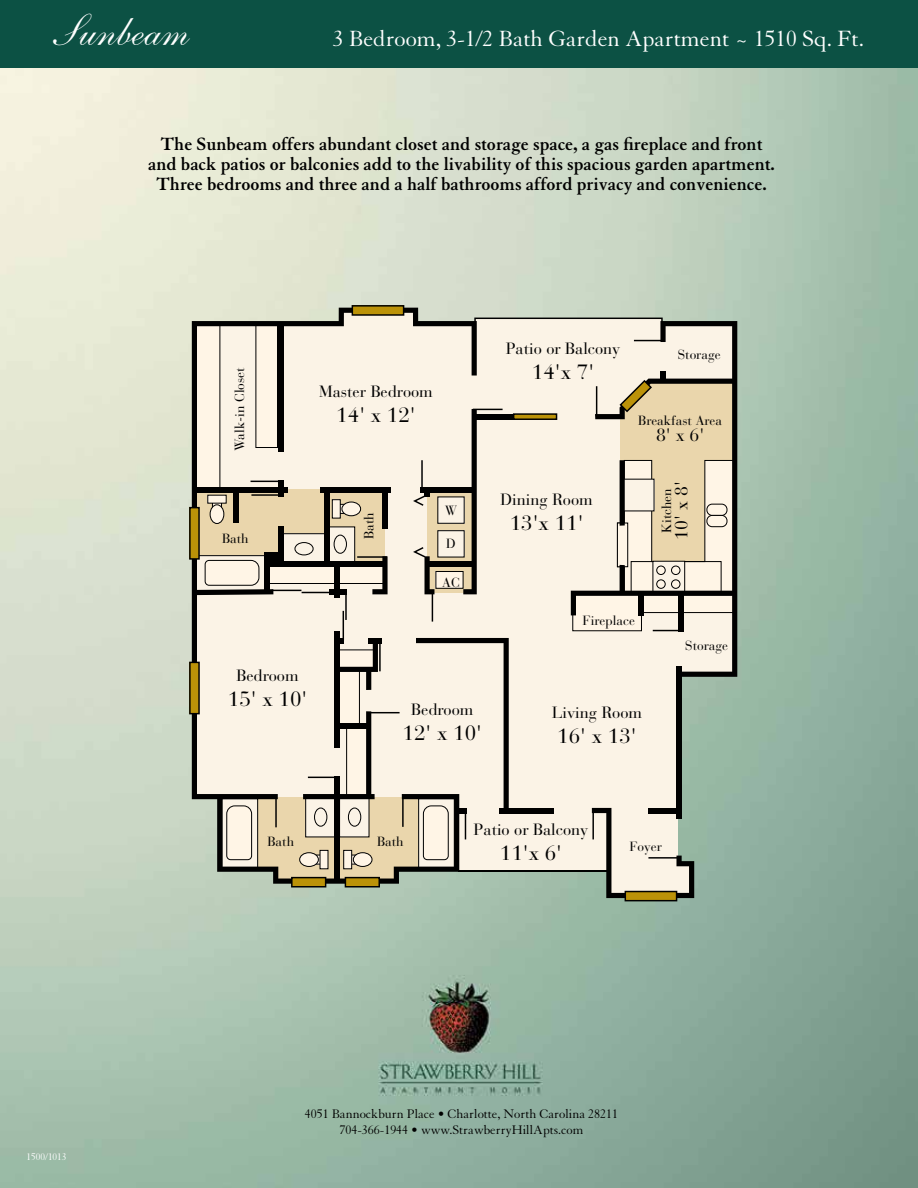
<style>
.page{position:relative;width:918px;height:1188px;background:#fff}
.page>*{position:absolute;margin:0;border:0;box-sizing:border-box;transform-origin:0 0}
.t1{font:45px "Shelley Andante Script";color:#fff}
.t2{font:24px "Granjon";color:#fff}
.t3{font:20.7px "Bauer Bodoni";color:#000}
.t4{font:700 19.5px/20.2px "Granjon";color:#000;text-align:center}
.t5{font:17.7px "Bauer Bodoni";color:#000}
.t6{font:16.2px "Bauer Bodoni";color:#000}
.t7{font:13.5px/16.2px "Granjon";color:#000;text-align:center}
.t8{font:13.35px "Bauer Bodoni";color:#000}
.t9{font:10.5px "Granjon";color:#fff}
</style>
<div class="page">
<img style="left:0;top:68px;width:918px;height:1120px">
<div style="left:0;top:0;width:918px;height:68px;background:#0c5144"></div>
<svg style="left:192px;top:308px;width:285px;height:576px;background:#e7decd"></svg>
<div style="left:194px;top:487px;width:93px;height:5px;background:#000"></div>
<div style="left:320px;top:487px;width:70px;height:5px;background:#000"></div>
<div style="left:278px;top:526px;width:5px;height:35px;background:#000"></div>
<div style="left:278px;top:480px;width:5px;height:16px;background:#000"></div>
<div style="left:278px;top:324px;width:5px;height:128px;background:#000"></div>
<div style="left:234px;top:491px;width:5px;height:32px;background:#000"></div>
<div style="left:266px;top:562px;width:119px;height:5px;background:#000"></div>
<div style="left:325px;top:490px;width:5px;height:72px;background:#000"></div>
<div style="left:334px;top:776px;width:6px;height:105px;background:#000"></div>
<div style="left:334px;top:632px;width:6px;height:116px;background:#000"></div>
<div style="left:334px;top:564px;width:6px;height:34px;background:#000"></div>
<div style="left:368px;top:638px;width:13px;height:5px;background:#000"></div>
<div style="left:335px;top:638px;width:9px;height:5px;background:#000"></div>
<svg style="left:340px;top:640px;width:38px;height:32px"></svg>
<div style="left:366px;top:670px;width:5px;height:20px;background:#000"></div>
<div style="left:366px;top:711px;width:5px;height:84px;background:#000"></div>
<div style="left:337px;top:723px;width:32px;height:5px;background:#000"></div>
<div style="left:264px;top:553px;width:18px;height:10px;background:#000"></div>
<div style="left:190px;top:508px;width:9px;height:51px;background:#bb9208"></div>
<div style="left:189px;top:507px;width:11px;height:53px;border:1px solid #000"></div>
<div style="left:190px;top:662px;width:9px;height:52px;background:#bb9208"></div>
<div style="left:189px;top:662px;width:11px;height:52px;border:1px solid #000"></div>
<div style="left:625px;top:892px;width:52px;height:9px;background:#bb9208"></div>
<div style="left:625px;top:891px;width:52px;height:10px;border:1px solid #000"></div>
<div style="left:352px;top:306px;width:52px;height:9px;background:#bb9208"></div>
<div style="left:352px;top:305px;width:52px;height:11px;border:1px solid #000"></div>
<div style="left:292px;top:878px;width:34px;height:9px;background:#bb9208"></div>
<div style="left:291px;top:877px;width:35px;height:11px;border:1px solid #000"></div>
<div style="left:345px;top:878px;width:34px;height:9px;background:#bb9208"></div>
<div style="left:345px;top:877px;width:35px;height:11px;border:1px solid #000"></div>
<hr style="left:379px;top:642px;width:2px;height:29px;background:#000">
<hr style="left:275px;top:798px;width:2px;height:29px;background:#000">
<hr style="left:345px;top:590px;width:2px;height:30px;background:#000">
<hr style="left:343px;top:611px;width:1px;height:30px;background:#000">
<hr style="left:402px;top:797px;width:2px;height:30px;background:#000">
<hr style="left:370px;top:712px;width:30px;height:1px;background:#000">
<hr style="left:251px;top:494px;width:30px;height:2px;background:#000">
<svg style="left:251px;top:481px;width:27px;height:1px"></svg>
<hr style="left:357px;top:556px;width:30px;height:2px;background:#000">
<hr style="left:308px;top:777px;width:30px;height:1px;background:#000">
<svg style="left:194px;top:560px;width:137px;height:35px;background:#b5aea4"></svg>
<svg style="left:411px;top:318px;width:326px;height:580px;background:#dcd7c8"></svg>
<h1 class="t1" style="left:54px;top:4px;width:136px">Sunbeam</h1>
<p class="t2" style="left:333px;top:25px;width:533px">3 Bedroom, 3-1/2 Bath Garden Apartment ~ 1510 Sq. Ft.</p>
<p class="t4" style="left:148px;top:134px;width:628px">The Sunbeam offers abundant closet and storage space, a gas fireplace and front and back patios or balconies add to the livability of this spacious garden apartment.<br>Three bedrooms and three and a half bathrooms afford privacy and convenience.</p>
<p class="t8" style="left:232px;top:451px;width:85px;rotate:-90deg">Walk-in Closet</p>
<p class="t8" style="left:222px;top:531px;width:28px">Bath</p>
<p class="t6" style="left:319px;top:382px;width:115px">Master Bedroom</p>
<p class="t3" style="left:336px;top:402px;width:81px">14' x 12'</p>
<p class="t8" style="left:361px;top:539px;width:28px;rotate:-90deg">Bath</p>
<p class="t8" style="left:445px;top:503px;width:14px">W</p>
<p class="t8" style="left:446px;top:536px;width:11px">D</p>
<p class="t8" style="left:442px;top:574px;width:19px">AC</p>
<p class="t6" style="left:237px;top:666px;width:64px">Bedroom</p>
<p class="t3" style="left:228px;top:686px;width:81px">15' x 10'</p>
<p class="t6" style="left:411px;top:700px;width:64px">Bedroom</p>
<p class="t3" style="left:403px;top:721px;width:81px">12' x 10'</p>
<p class="t6" style="left:506px;top:339px;width:116px">Patio or Balcony</p>
<p class="t3" style="left:532px;top:359px;width:64px">14'x 7'</p>
<p class="t6" style="left:501px;top:490px;width:94px">Dining Room</p>
<p class="t3" style="left:510px;top:510px;width:75px">13'x 11'</p>
<p class="t8" style="left:678px;top:347px;width:44px">Storage</p>
<p class="t8" style="left:638px;top:412px;width:85px">Breakfast Area</p>
<p class="t5" style="left:656px;top:425px;width:50px">8' x 6'</p>
<p class="t8" style="left:659px;top:533px;width:46px;rotate:-90deg">Kitchen</p>
<p class="t5" style="left:671px;top:540px;width:60px;rotate:-90deg">10' x 8'</p>
<p class="t8" style="left:583px;top:612px;width:54px">Fireplace</p>
<p class="t6" style="left:552px;top:703px;width:92px">Living Room</p>
<p class="t3" style="left:557px;top:723px;width:81px">16' x 13'</p>
<p class="t8" style="left:685px;top:638px;width:44px">Storage</p>
<p class="t9" style="left:26px;top:1151px;width:42px">1500/1013</p>
<p class="t8" style="left:268px;top:833px;width:28px">Bath</p>
<p class="t8" style="left:377px;top:833px;width:28px">Bath</p>
<p class="t6" style="left:474px;top:820px;width:116px">Patio or Balcony</p>
<p class="t3" style="left:500px;top:841px;width:64px">11'x 6'</p>
<p class="t8" style="left:629px;top:838px;width:34px">Foyer</p>
<p class="t7" style="left:305px;top:1106px;width:315px">4051 Bannockburn Place • Charlotte, North Carolina 28211<br>704-366-1944 • www.StrawberryHillApts.com</p>
</div>
